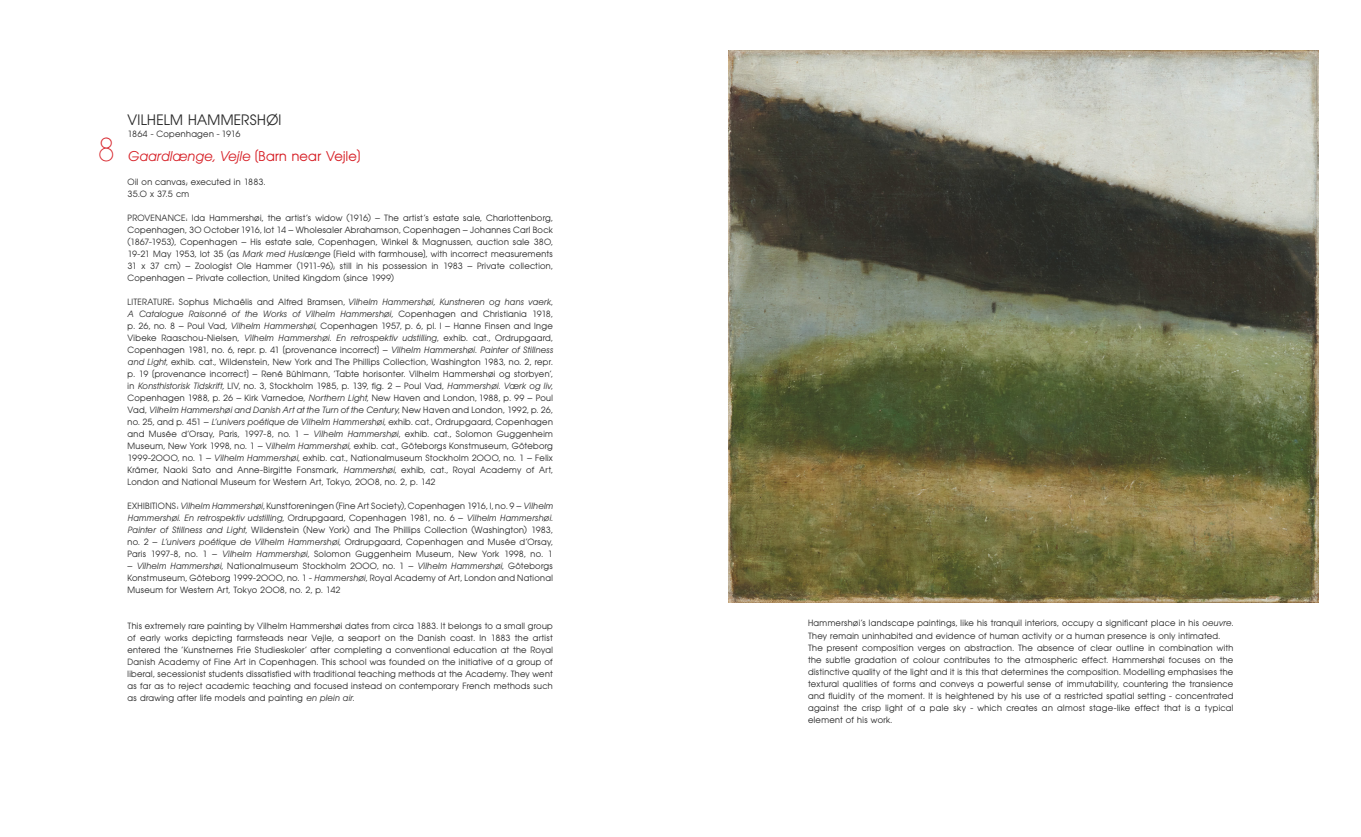
<style>
.page{position:relative;width:1361px;height:837px;background:#fff}
.page>*{position:absolute;margin:0;border:0;box-sizing:border-box;transform-origin:0 0}
.t1{font:200 33px "Avant Garde BQ";color:#d61d24}
.t2{font:15px "Avant Garde BQ";letter-spacing:.015em;color:#282828}
.t3{font:italic 14px "Avant Garde BQ";letter-spacing:.02em;color:#d61d24}
.t4{font:9px/12px "Avant Garde BQ";letter-spacing:.03em;color:#282828;text-align:justify}
.s1{font-style:normal}
.s2{font-style:italic}
.s3{font-style:inherit}
</style>
<div class="page">
<img style="left:728px;top:50px;width:590px;height:551px">
<h1 class="t1" style="left:97px;top:130px;width:20px">8</h1>
<h2 class="t2" style="left:128px;top:111px;width:154px">Vilh elm Hamm ershøi</h2>
<p class="t4" style="left:128px;top:128px;width:114px">1864 - Copenhagen - 1916</p>
<h3 class="t3" style="left:128px;top:148px;width:234px">Gaardlænge, Vejle <span class="s1">[Barn near Vejle]</span></h3>
<p class="t4" style="left:128px;top:176px;width:139px">Oil on canvas; executed in 1883.<br>35.0 x 37.5 cm</p>
<p class="t4" style="left:128px;top:212px;width:427px">Provenance: Ida Hammershøi, the artist’s widow (1916) – The artist’s estate sale, Charlottenborg, Copenhagen, 30 October 1916, lot 14 – Wholesaler Abrahamson, Copenhagen – Johannes Carl Bock (1867-1953), Copenhagen – His estate sale, Copenhagen, Winkel &amp; Magnussen, auction sale 380, 19-21 May 1953, lot 35 (as <span class="s2">Mark med Huslænge</span> [Field with farmhouse], with incorrect measurements 31 x 37 cm) – Zoologist Ole Hammer (1911-96); still in his possession in 1983 – Private collection, Copenhagen – Private collection, United Kingdom (since 1999)</p>
<p class="t4" style="left:128px;top:296px;width:427px">Literature<span class="s3">:</span> Sophus Michaëlis and Alfred Bramsen, <span class="s2">Vilhelm Hammershøi, Kunstneren og hans vaerk</span>, <span class="s2">A Catalogue Raisonné of the Works of Vilhelm Hammershøi,</span> Copenhagen and Christiania 1918, p. 26, no. 8 – Poul Vad, <span class="s2">Vilhelm Hammershøi</span>, Copenhagen 1957, p. 6, pl. I – Hanne Finsen and Inge Vibeke Raaschou-Nielsen, <span class="s2">Vilhelm Hammershøi. En retrospektiv udstilling</span>, exhib. cat., Ordrupgaard, Copenhagen 1981, no. 6, repr. p. 41 [provenance incorrect] – <span class="s2">Vilhelm Hammershøi. Painter of Stillness and Light</span>, exhib. cat., Wildenstein, New York and The Phillips Collection, Washington 1983, no. 2, repr. p. 19 [provenance incorrect] – René Bühlmann, ‘Tabte horisonter. Vilhelm Hammershøi og storbyen’, in <span class="s2">Konsthistorisk Tidskrift,</span> LIV, no. 3, Stockholm 1985, p. 139, fig. 2 – Poul Vad, <span class="s2">Hammershøi. Værk og liv</span>, Copenhagen 1988, p. 26 – Kirk Varnedoe, <span class="s2">Northern Light</span>, New Haven and London, 1988, p. 99 – Poul Vad, <span class="s2">Vilhelm Hammershøi and Danish Art at the Turn of the Century</span>, New Haven and London, 1992, p. 26, no. 25, and p. 451 – <span class="s2">L’univers poétique de Vilhelm Hammershøi</span>, exhib. cat., Ordrupgaard, Copenhagen and Musée d’Orsay, Paris, 1997-8, no. 1 – <span class="s2">Vilhelm Hammershøi</span>, exhib. cat., Solomon Guggenheim Museum, New York 1998, no. 1 – V<span class="s2">ilhelm Hammershøi</span>, exhib. cat., Göteborgs Konstmuseum, Göteborg 1999-2000, no. 1 – <span class="s2">Vilhelm Hammershøi</span>, exhib. cat., Nationalmuseum Stockholm 2000, no. 1 – Felix Krämer, Naoki Sato and Anne-Birgitte Fonsmark, <span class="s2">Hammershøi</span>, exhib, cat., Royal Academy of Art, London and National Museum for Western Art, Tokyo, 2008, no. 2, p. 142</p>
<p class="t4" style="left:128px;top:500px;width:6px">Exhibition</p>
<p class="t4" style="left:128px;top:500px;width:427px;text-indent:44px">s: <span class="s2">Vilhelm Hammershøi</span>, Kunstforeningen (Fine Art Society), Copenhagen 1916, I, no. 9 – <span class="s2">Vilhelm Hammershøi. En retrospektiv udstilling</span>, Ordrupgaard, Copenhagen 1981, no. 6 – <span class="s2">Vilhelm Hammershøi.<br>Painter of Stillness and Light</span>, Wildenstein (New York) and The Phillips Collection (Washington) 1983, no. 2 – <span class="s2">L’univers poétique de Vilhelm Hammershøi</span>, Ordrupgaard, Copenhagen and Musée d’Orsay, Paris 1997-8, no. 1 – <span class="s2">Vilhelm Hammershøi</span>, Solomon Guggenheim Museum, New York 1998, no. 1</p>
<p class="t4" style="left:128px;top:560px;width:427px">– <span class="s2">Vilhelm Hammershøi</span>, Nationalmuseum Stockholm 2000, no. 1 – <span class="s2">Vilhelm Hammershøi</span>, Göteborgs Konstmuseum, Göteborg 1999-2000, no. 1 - <span class="s2">Hammershøi</span>, Royal Academy of Art, London and National Museum for Western Art, Tokyo 2008, no. 2, p. 142</p>
<p class="t4" style="left:128px;top:620px;width:427px">This extremely rare painting by Vilhelm Hammershøi dates from circa 1883. It belongs to a small group of early works depicting farmsteads near Vejle, a seaport on the Danish coast. In 1883 the artist entered the ‘Kunstnernes Frie Studieskoler’ after completing a conventional education at the Royal Danish Academy of Fine Art in Copenhagen. This school was founded on the initiative of a group of liberal, secessionist students dissatisfied with traditional teaching methods at the Academy. They went as far as to reject academic teaching and focused instead on contemporary French methods such as drawing after life models and painting <span class="s2">en plein air</span>.</p>
<p class="t4" style="left:808px;top:617px;width:427px;text-align:left">Hammershøi’s landscape paintings, like his tranquil interiors, occupy a significant place in his <span class="s2">oeuvre</span>.<br>They remain uninhabited and evidence of human activity or a human presence is only intimated.<br>The present composition verges on abstraction. The absence of clear outline in combination with the subtle gradation of colour contributes to the atmospheric effect. Hammershøi focuses on the distinctive quality of the light and it is this that determines the composition. Modelling emphasises the textural qualities of forms and conveys a powerful sense of immutability, countering the transience and fluidity of the moment. It is heightened by his use of a restricted spatial setting - concentrated against the crisp light of a pale sky - which creates an almost stage-like effect that is a typical element of his work.</p>
</div>
